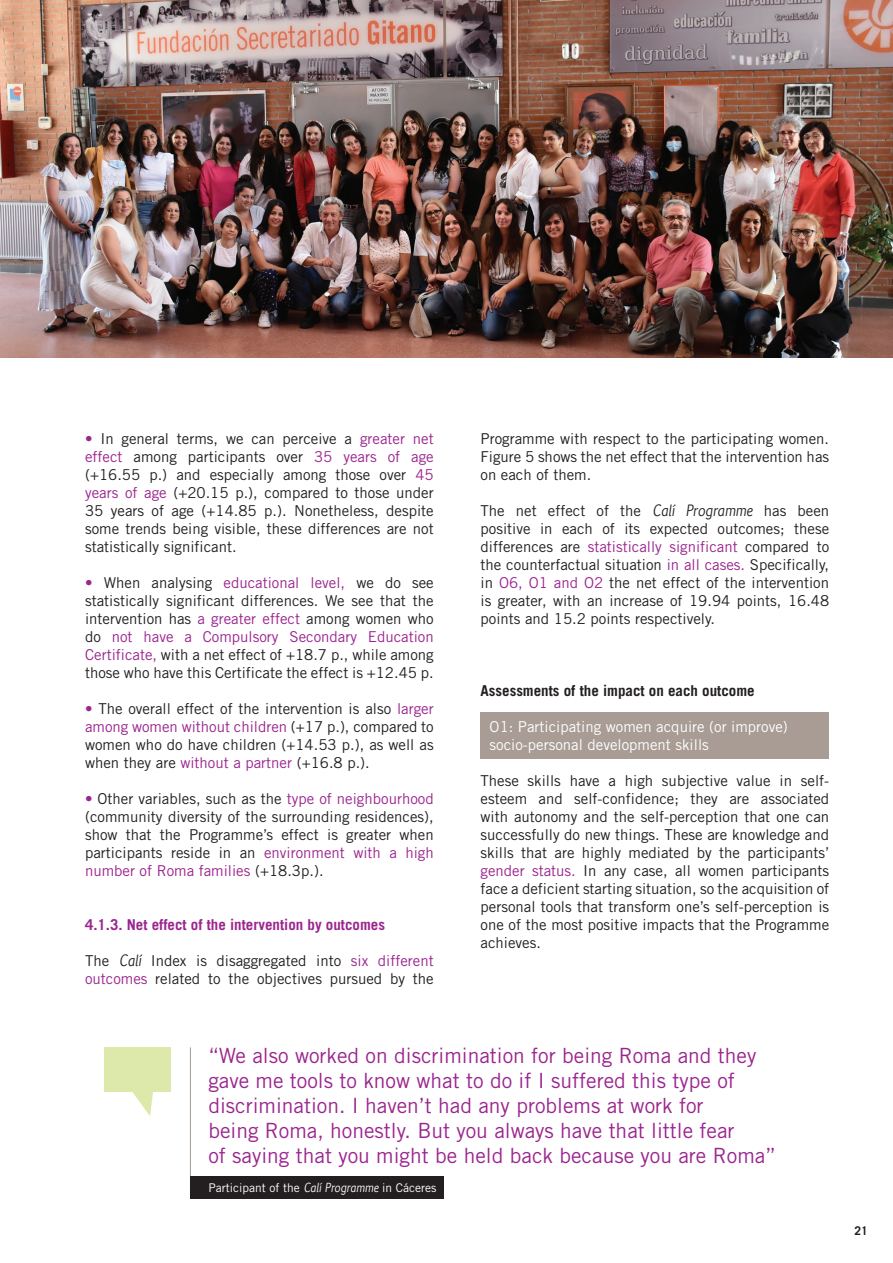
<style>
.page{position:relative;width:893px;height:1263px;background:#fff}
.page>*{position:absolute;margin:0;border:0;box-sizing:border-box;transform-origin:0 0}
.t1{font:21px/25.2px "Trade Gothic";color:#9b258f}
.t2{font:15px/18px "Trade Gothic";color:#231f20;text-align:justify}
.t3{font:15px/18px "Trade Gothic";color:#fff}
.t4{font:700 15px "Trade Gothic";color:#9b258f}
.t5{font:700 15px "Trade Gothic";color:#231f20}
.t6{font:12px "Trade Gothic";color:#fff}
.t7{font:700 12px "Trade Gothic";color:#231f20}
.s1{color:#9b258f}
.s2{font-family:"Euphemia UCAS";font-style:italic}
</style>
<div class="page">
<div style="left:480px;top:712px;width:349px;height:46px;background:#a89c95"></div>
<img style="left:0;top:0;width:893px;height:357px">
<hr style="left:190px;top:1047px;width:1px;height:150px;background:#a89c95">
<div style="left:190px;top:1176px;width:253px;height:23px;background:#231f20"></div>
<svg style="left:132px;top:1092px;width:21px;height:24px"></svg>
<div style="left:105px;top:1047px;width:66px;height:45px;background:#dde9aa"></div>
<p class="t2" style="left:85px;top:429px;width:350px"><span class="s1">•</span> In general terms, we can perceive a <span class="s1">greater net effect</span> among participants over <span class="s1">35 years of age </span>(+16.55 p.) and especially among those over <span class="s1">45 years of age</span> (+20.15 p.), compared to those under 35 years of age (+14.85 p.). Nonetheless, despite some trends being visible, these differences are not statistically significant.</p>
<p class="t2" style="left:85px;top:573px;width:350px"><span class="s1">•</span> When analysing <span class="s1">educational level,</span> we do see statistically significant differences. We see that the intervention has <span class="s1">a greater effect</span> among women who do <span class="s1">not have a Compulsory Secondary Education Certificate,</span> with a net effect of +18.7 p., while among those who have this Certificate the effect is +12.45 p.</p>
<p class="t2" style="left:85px;top:699px;width:350px"><span class="s1">•</span> The overall effect of the intervention is also <span class="s1">larger among women without children</span> (+17 p.), compared to women who do have children (+14.53 p.), as well as when they are <span class="s1">without a partner</span> (+16.8 p.).</p>
<p class="t2" style="left:85px;top:789px;width:350px"><span class="s1">•</span> Other variables, such as the <span class="s1">type of neighbourhood </span>(community diversity of the surrounding residences), show that the Programme’s effect is greater when participants reside in an <span class="s1">environment with a high number of Roma families</span> (+18.3p.).</p>
<p class="t4" style="left:85px;top:915px;width:302px">4.1.3. Net effect of the intervention by outcomes</p>
<p class="t2" style="left:85px;top:951px;width:350px">The <span class="s2">Calí</span> Index is disaggregated into <span class="s1">six different outcomes</span> related to the objectives pursued by the</p>
<p class="t2" style="left:480px;top:429px;width:350px">Programme with respect to the participating women.<br>Figure 5 shows the net effect that the intervention has on each of them.</p>
<p class="t2" style="left:480px;top:501px;width:350px">The net effect of the <span class="s2">Calí Programme</span> has been positive in each of its expected outcomes; these differences are <span class="s1">statistically significant</span> compared to the counterfactual situation <span class="s1">in all cases.</span> Specifically, in <span class="s1">O6, O1 and O2</span> the net effect of the intervention is greater, with an increase of 19.94 points, 16.48 points and 15.2 points respectively.</p>
<p class="t5" style="left:480px;top:681px;width:276px">Assessments of the impact on each outcome</p>
<p class="t3" style="left:490px;top:717px;width:300px">O1: Participating women acquire (or improve) socio-personal development skills</p>
<p class="t2" style="left:480px;top:771px;width:350px">These skills have a high subjective value in self&shy;esteem and self-confidence; they are associated with autonomy and the self-perception that one can successfully do new things. These are knowledge and skills that are highly mediated by the participants’ <span class="s1">gender status.</span> In any case, all women participants face a deficient starting situation, so the acquisition of personal tools that transform one’s self-perception is one of the most positive impacts that the Programme achieves.</p>
<p class="t1" style="left:208px;top:1042px;width:569px">“We also worked on discrimination for being Roma and they gave me tools to know what to do if I suffered this type of discrimination. I haven’t had any problems at work for<br>being Roma, honestly. But you always have that little fear<br>of saying that you might be held back because you are Roma”</p>
<p class="t6" style="left:208px;top:1181px;width:230px">Participant of the <span class="s2">Calí Programme</span> in Cáceres</p>
<p class="t7" style="left:854px;top:1223px;width:15px">21</p>
</div>
